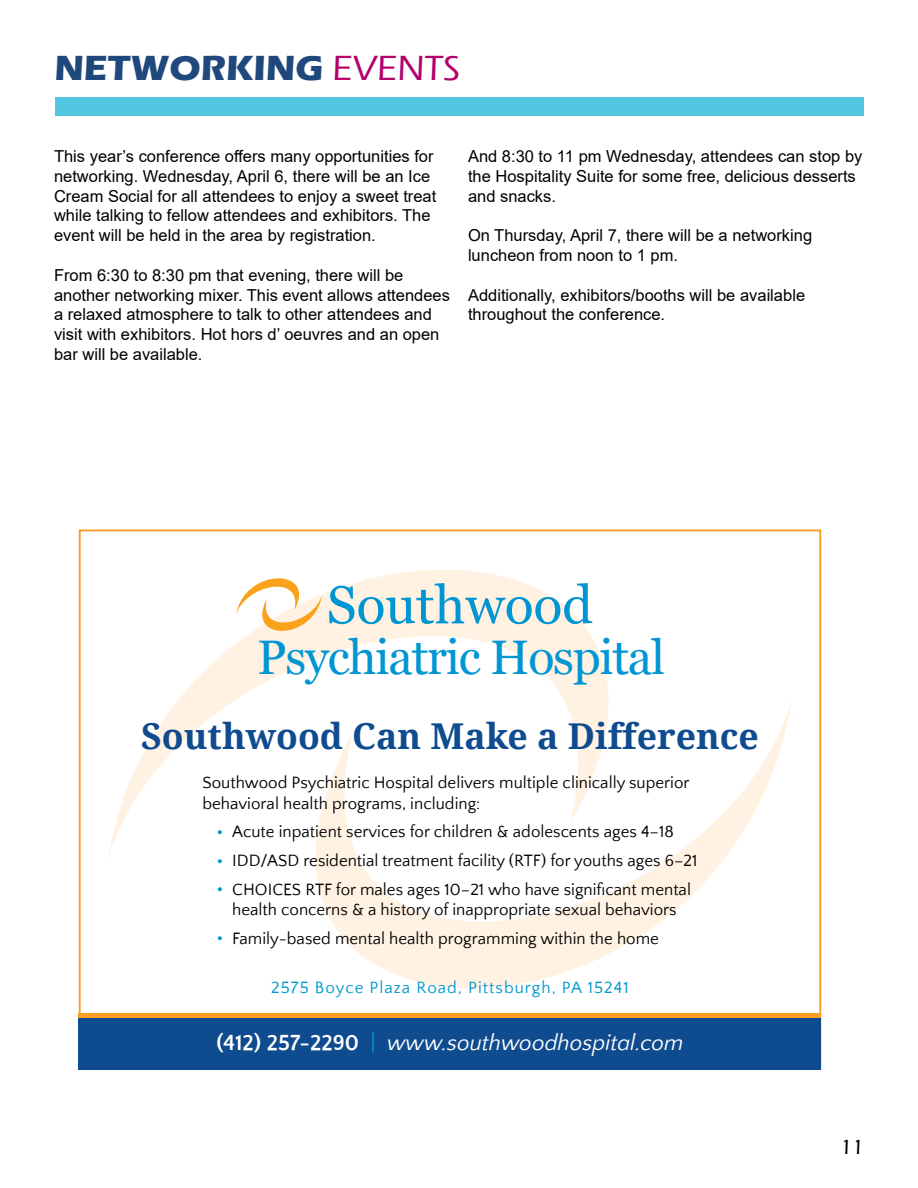
<style>
.page{position:relative;width:918px;height:1188px;background:#fff}
.page>*{position:absolute;margin:0;border:0;box-sizing:border-box;transform-origin:0 0}
.t1{font:53.4px "Georgia";color:#0096d4}
.t2{font:48.45px "Georgia";letter-spacing:-.025em;color:#0096d4}
.t3{font:700 36px "Eras ITC";color:#1f497d}
.t4{font:700 35.7px "Noto Serif";color:#0f4b8f}
.t5{font:italic 22.5px "Quattrocento Sans";color:#fff}
.t6{font:500 21px "Eras ITC";color:#000}
.t7{font:16.8px/20.2px "Quattrocento Sans";color:#000}
.t8{font:16.8px "Quattrocento Sans";letter-spacing:.06em;color:#0098cd}
.t9{font:16.5px/19.8px "Arial";color:#000}
.s1{font-weight:500;color:#b3006a}
.s2{font-weight:700;font-size:28.2px;color:#0098cd}
.s3{font-weight:700;font-style:normal}
.s4{font-style:normal;color:#0098cd}
</style>
<div class="page">
<div style="left:55px;top:97px;width:809px;height:19px;background:#53c7e1"></div>
<svg style="left:315px;top:701px;width:477px;height:287px"></svg>
<svg style="left:108px;top:530px;width:656px;height:330px"></svg>
<svg style="left:236px;top:578px;width:86px;height:64px"></svg>
<div style="left:79px;top:1018px;width:742px;height:52px;background:#0f4b8f"></div>
<div style="left:79px;top:1013px;width:742px;height:5px;background:#f99d25"></div>
<h3 class="t3" style="left:54px;top:47px;width:408px">NETWORKING <span class="s1">EVENTS</span></h3>
<p class="t9" style="left:54px;top:146px;width:384px">This year’s conference offers many opportunities for networking. Wednesday, April 6, there will be an Ice Cream Social for all attendees to enjoy a sweet treat while talking to fellow attendees and exhibitors. The event will be held in the area by registration.</p>
<p class="t9" style="left:54px;top:265px;width:397px">From 6:30 to 8:30 pm that evening, there will be another networking mixer. This event allows attendees a relaxed atmosphere to talk to other attendees and visit with exhibitors. Hot hors d’ oeuvres and an open bar will be available.</p>
<p class="t9" style="left:468px;top:146px;width:396px">And 8:30 to 11 pm Wednesday, attendees can stop by the Hospitality Suite for some free, delicious desserts and snacks.</p>
<p class="t9" style="left:468px;top:225px;width:346px">On Thursday, April 7, there will be a networking luncheon from noon to 1 pm.</p>
<p class="t9" style="left:468px;top:285px;width:339px">Additionally, exhibitors/booths will be available throughout the conference.</p>
<h1 class="t1" style="left:327px;top:566px;width:268px">Southwood</h1>
<h2 class="t2" style="left:257px;top:622px;width:409px">Psychiatric Hospital</h2>
<h3 class="t4" style="left:141px;top:711px;width:619px">Southwood Can Make a Difference</h3>
<p class="t7" style="left:203px;top:773px;width:489px">Southwood Psychiatric Hospital delivers multiple clinically superior behavioral health programs, including:</p>
<p class="t7" style="left:215px;top:822px;width:460px"><span class="s2">•</span> Acute inpatient services for children &amp; adolescents ages 4–18</p>
<p class="t7" style="left:215px;top:851px;width:484px"><span class="s2">•</span> IDD/ASD residential treatment facility (RTF) for youths ages 6–21</p>
<p class="t7" style="left:215px;top:880px;width:477px;text-align:center"><span class="s2">•</span> CHOICES RTF for males ages 10–21 who have significant mental health concerns &amp; a history of inappropriate sexual behaviors</p>
<p class="t7" style="left:215px;top:929px;width:445px"><span class="s2">•</span> Family-based mental health programming within the home</p>
<p class="t8" style="left:271px;top:978px;width:359px">2575 Boyce Plaza Road, Pittsburgh, PA 15241</p>
<h3 class="t5" style="left:216px;top:1031px;width:469px"><span class="s3">(412) 257-2290</span> <span class="s4">|</span> www.southwoodhospital.com</h3>
<p class="t6" style="left:840px;top:1136px;width:25px">11</p>
</div>
